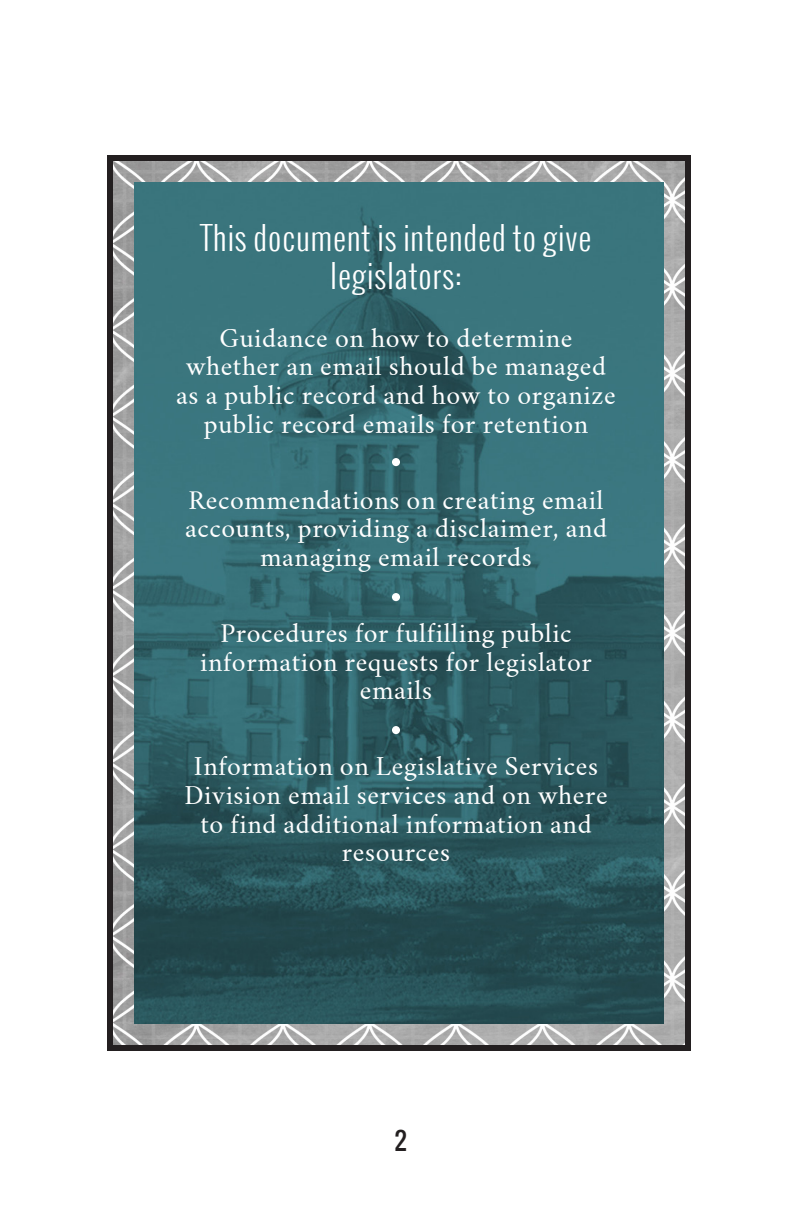
<style>
.page{position:relative;width:792px;height:1224px;background:#fff}
.page>*{position:absolute;margin:0;border:0;box-sizing:border-box;transform-origin:0 0}
.t1{font:300 32px/38.4px "Oswald";letter-spacing:.025em;color:#fff;text-align:center}
.t2{font:24px/28.8px "Crimson Text";letter-spacing:.025em;color:#fff;text-align:center}
.t3{font:24px "Oswald";color:#231f20}
</style>
<div class="page">
<img style="left:114px;top:162px;width:570px;height:882px">
<div style="left:107px;top:155px;width:584px;height:896px;border:6px solid #231f20"></div>
<img style="left:134px;top:182px;width:530px;height:842px">
<div style="left:392px;top:458px;width:8px;height:8px;background:#fff;border-radius:50%"></div>
<div style="left:392px;top:593px;width:8px;height:8px;background:#fff;border-radius:50%"></div>
<div style="left:392px;top:726px;width:8px;height:8px;background:#fff;border-radius:50%"></div>
<p class="t1" style="left:201px;top:218px;width:392px">This document is intended to give legislators:</p>
<p class="t2" style="left:176px;top:324px;width:441px">Guidance on how to determine whether an email should be managed as a public record and how to organize public record emails for retention</p>
<p class="t2" style="left:185px;top:486px;width:424px">Recommendations on creating email accounts, providing a disclaimer, and managing email records</p>
<p class="t2" style="left:200px;top:619px;width:393px">Procedures for fulfilling public information requests for legislator emails</p>
<p class="t2" style="left:184px;top:752px;width:425px">Information on Legislative Services<br>Division email services and on where to find additional information and resources</p>
<p class="t3" style="left:395px;top:1123px;width:14px">2</p>
</div>
